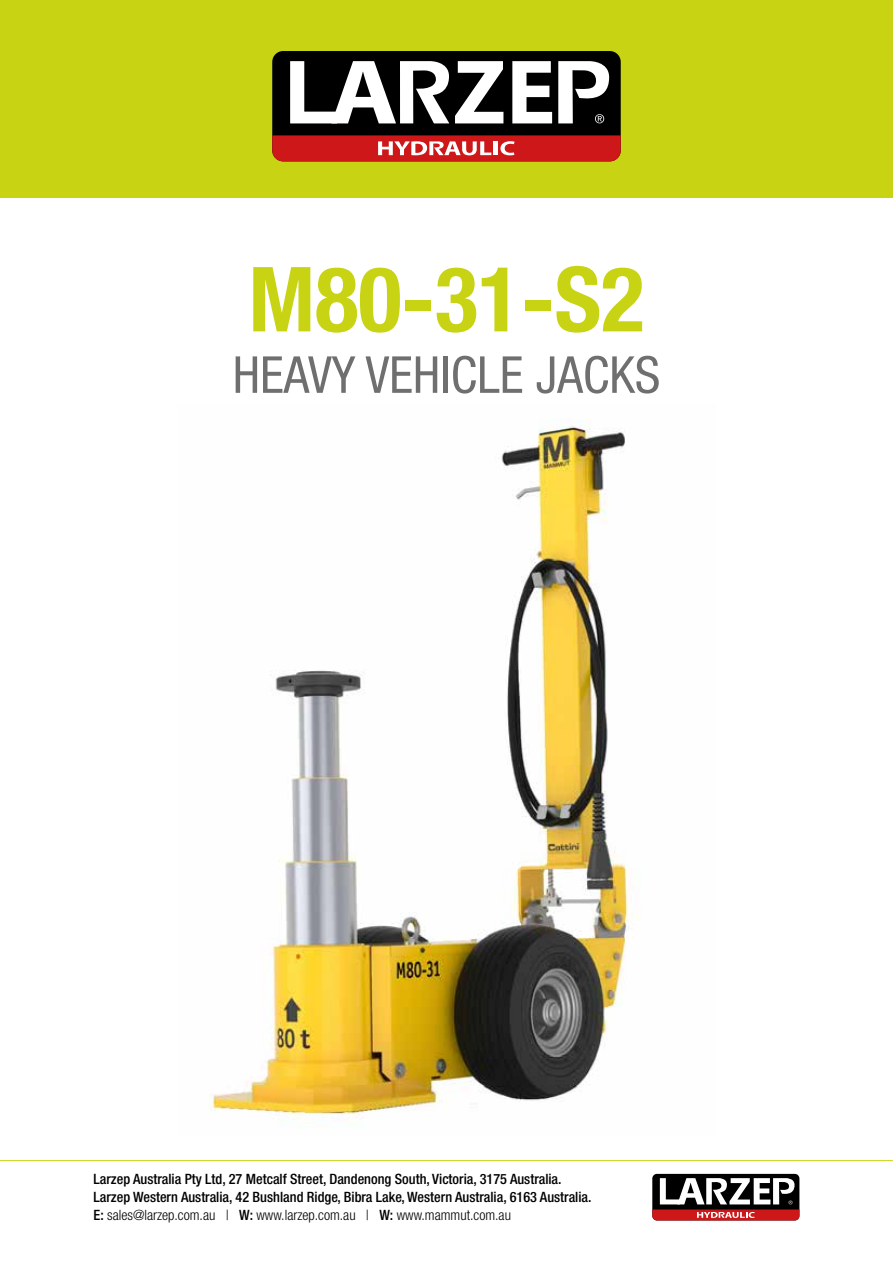
<style>
.page{position:relative;width:893px;height:1263px;background:#fff}
.page>*{position:absolute;margin:0;border:0;box-sizing:border-box;transform-origin:0 0}
.t1{font:700 condensed 90px "Helvetica Neue";color:#c8d413}
.t2{font:condensed 51px "Helvetica Neue";color:#706f6f}
.t3{font:500 condensed 14.25px/18px "Helvetica Neue";color:#000}
.s1{font-weight:300}
</style>
<div class="page">
<div style="left:0;top:0;width:893px;height:198px;background:#c8d413"></div>
<hr style="left:0;top:1160px;width:893px;height:1px;background:#c8d413">
<div style="left:272px;top:51px;width:349px;height:110px;background:#000;border-radius:11px"></div>
<svg style="left:272px;top:135px;width:349px;height:26px;background:#ce2f30"></svg>
<svg style="left:455px;top:61px;width:48px;height:62px"></svg>
<svg style="left:512px;top:61px;width:40px;height:62px"></svg>
<svg style="left:290px;top:61px;width:159px;height:62px"></svg>
<svg style="left:558px;top:61px;width:51px;height:62px"></svg>
<div style="left:652px;top:1174px;width:147px;height:46px;background:#000;border-radius:5px"></div>
<svg style="left:652px;top:1178px;width:147px;height:42px"></svg>
<img style="left:210px;top:420px;width:425px;height:705px">
<h1 class="t1" style="left:249px;top:245px;width:397px">M80-31-S2</h1>
<h2 class="t2" style="left:233px;top:345px;width:429px">HEAVY VEHICLE JACKS</h2>
<p class="t3" style="left:94px;top:1170px;width:500px">Larzep Australia Pty Ltd, 27 Metcalf Street, Dandenong South, Victoria, 3175 Australia.<br>Larzep Western Australia, 42 Bushland Ridge, Bibra Lake, Western Australia, 6163 Australia.<br>E: <span class="s1">sales@larzep.com.au |</span> W: <span class="s1">www.larzep.com.au |</span> W: <span class="s1">www.mammut.com.au</span></p>
</div>
